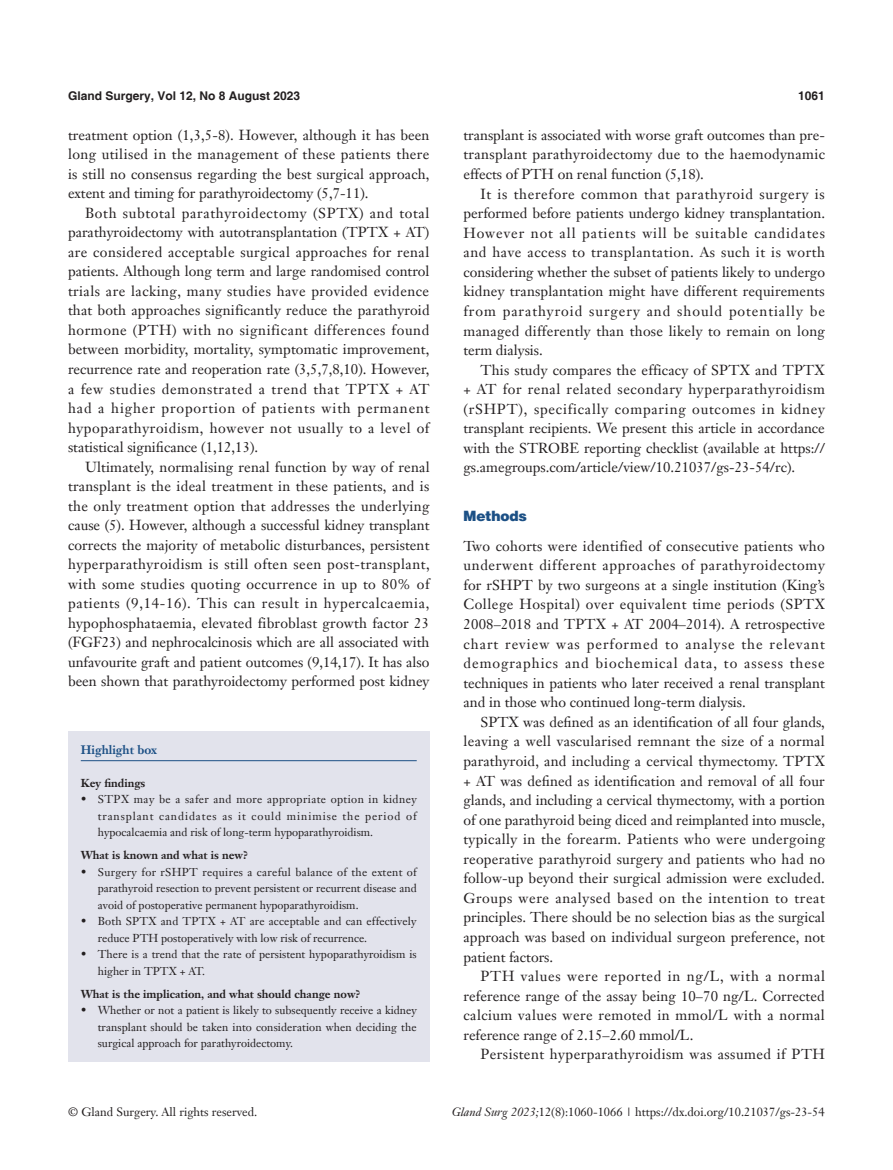
<style>
.page{position:relative;width:893px;height:1170px;background:#fff}
.page>*{position:absolute;margin:0;border:0;box-sizing:border-box;transform-origin:0 0}
.t1{font:14.25px/19.5px "Janson Text LT";color:#231f20;text-align:justify}
.t2{font:14.25px "Janson Text LT";letter-spacing:.03em;color:#231f20}
._1ji-6_5{font:900 14.25px "Helvetica";color:#1c5085}
.t3{font:12px "Janson Text LT";color:#231f20}
.t4{font:700 12px "Helvetica";color:#231f20}
.Cite{font:700 12px "Janson Text LT";color:#1c5085}
.box-zhengwen{font:11.25px/16.5px "Janson Text LT";color:#231f20;text-align:justify}
.box-zhengwen-1_5mm{font:11.25px/16.5px "Janson Text LT";color:#231f20;text-align:justify}
.box-biaoti{font:700 11.25px "Janson Text LT";color:#231f20}
.s1{font-style:italic}
</style>
<div class="page">
<div style="left:68px;top:731px;width:361px;height:330px;background:#e2e3ec"></div>
<hr style="left:81px;top:760px;width:336px;height:1px;background:#1c5085">
<p class="t4" style="left:68px;top:88px;width:234px">Gland Surgery, Vol 12, No 8 August 2023</p>
<p class="t4" style="left:798px;top:88px;width:28px">1061</p>
<p class="t1" style="left:68px;top:125px;width:363px">treatment option (1,3,5-8). However, although it has been long utilised in the management of these patients there is still no consensus regarding the best surgical approach, extent and timing for parathyroidectomy (5,7-11).</p>
<p class="t1" style="left:68px;top:203px;width:363px;text-indent:17px">Both subtotal parathyroidectomy (SPTX) and total parathyroidectomy with autotransplantation (TPTX + AT) are considered acceptable surgical approaches for renal patients. Although long term and large randomised control trials are lacking, many studies have provided evidence that both approaches significantly reduce the parathyroid hormone (PTH) with no significant differences found between morbidity, mortality, symptomatic improvement, recurrence rate and reoperation rate (3,5,7,8,10). However, a few studies demonstrated a trend that TPTX + AT had a higher proportion of patients with permanent hypoparathyroidism, however not usually to a level of statistical significance (1,12,13).</p>
<p class="t1" style="left:68px;top:456px;width:363px;text-indent:17px">Ultimately, normalising renal function by way of renal transplant is the ideal treatment in these patients, and is the only treatment option that addresses the underlying cause (5). However, although a successful kidney transplant corrects the majority of metabolic disturbances, persistent hyperparathyroidism is still often seen post-transplant, with some studies quoting occurrence in up to 80% of patients (9,14-16). This can result in hypercalcaemia, hypophosphataemia, elevated fibroblast growth factor 23 (FGF23) and nephrocalcinosis which are all associated with unfavourite graft and patient outcomes (9,14,17). It has also been shown that parathyroidectomy performed post kidney</p>
<p class="Cite" style="left:81px;top:742px;width:78px">Highlight box</p>
<p class="box-biaoti" style="left:81px;top:775px;width:66px">Key findings</p>
<p class="box-zhengwen-1_5mm" style="left:98px;top:791px;width:320px;text-indent:-17px">• STPX may be a safer and more appropriate option in kidney transplant candidates as it could minimise the period of hypocalcaemia and risk of long-term hypoparathyroidism.</p>
<p class="box-biaoti" style="left:81px;top:847px;width:169px">What is known and what is new?</p>
<p class="box-zhengwen" style="left:98px;top:863px;width:320px;text-indent:-17px">• Surgery for rSHPT requires a careful balance of the extent of parathyroid resection to prevent persistent or recurrent disease and avoid of postoperative permanent hypoparathyroidism.</p>
<p class="box-zhengwen" style="left:98px;top:912px;width:320px;text-indent:-17px">• Both SPTX and TPTX + AT are acceptable and can effectively reduce PTH postoperatively with low risk of recurrence.</p>
<p class="box-zhengwen-1_5mm" style="left:98px;top:945px;width:320px;text-indent:-17px">• There is a trend that the rate of persistent hypoparathyroidism is higher in TPTX + AT.</p>
<p class="box-biaoti" style="left:81px;top:986px;width:281px">What is the implication, and what should change now?</p>
<p class="box-zhengwen" style="left:98px;top:1001px;width:320px;text-indent:-17px">• Whether or not a patient is likely to subsequently receive a kidney transplant should be taken into consideration when deciding the surgical approach for parathyroidectomy.</p>
<p class="t1" style="left:463px;top:125px;width:363px">transplant is associated with worse graft outcomes than pre&shy;transplant parathyroidectomy due to the haemodynamic effects of PTH on renal function (5,18).</p>
<p class="t1" style="left:463px;top:184px;width:363px;text-indent:17px">It is therefore common that parathyroid surgery is performed before patients undergo kidney transplantation.<br>However not all patients will be suitable candidates and have access to transplantation. As such it is worth considering whether the subset of patients likely to undergo kidney transplantation might have different requirements from parathyroid surgery and should potentially be managed differently than those likely to remain on long term dialysis.</p>
<p class="t1" style="left:463px;top:360px;width:363px;text-indent:17px">This study compares the efficacy of SPTX and TPTX + AT for renal related secondary hyperparathyroidism (rSHPT), specifically comparing outcomes in kidney transplant recipients. We present this article in accordance with the STROBE reporting checklist (available at https:// gs.amegroups.com/article/view/10.21037/gs-23-54/rc).</p>
<p class="_1ji-6_5" style="left:463px;top:507px;width:65px">Methods</p>
<p class="t1" style="left:463px;top:536px;width:363px">Two cohorts were identified of consecutive patients who underwent different approaches of parathyroidectomy for rSHPT by two surgeons at a single institution (King’s College Hospital) over equivalent time periods (SPTX 2008–2018 and TPTX + AT 2004–2014). A retrospective chart review was performed to analyse the relevant demographics and biochemical data, to assess these techniques in patients who later received a renal transplant and in those who continued long-term dialysis.</p>
<p class="t1" style="left:463px;top:712px;width:363px;text-indent:17px">SPTX was defined as an identification of all four glands, leaving a well vascularised remnant the size of a normal parathyroid, and including a cervical thymectomy. TPTX + AT was defined as identification and removal of all four glands, and including a cervical thymectomy, with a portion of one parathyroid being diced and reimplanted into muscle, typically in the forearm. Patients who were undergoing reoperative parathyroid surgery and patients who had no follow-up beyond their surgical admission were excluded.<br>Groups were analysed based on the intention to treat principles. There should be no selection bias as the surgical approach was based on individual surgeon preference, not patient factors.</p>
<p class="t1" style="left:463px;top:966px;width:363px;text-indent:17px">PTH values were reported in ng/L, with a normal reference range of the assay being 10–70 ng/L. Corrected calcium values were remoted in mmol/L with a normal reference range of 2.15–2.60 mmol/L.</p>
<p class="t2" style="left:480px;top:1045px;width:346px">Persistent hyperparathyroidism was assumed if PTH</p>
<p class="t3" style="left:68px;top:1104px;width:191px">© Gland Surgery. All rights reserved.</p>
<p class="t3" style="left:452px;top:1104px;width:375px"><span class="s1">Gland Surg 2023;</span>12(8):1060-1066 | https://dx.doi.org/10.21037/gs-23-54</p>
</div>
